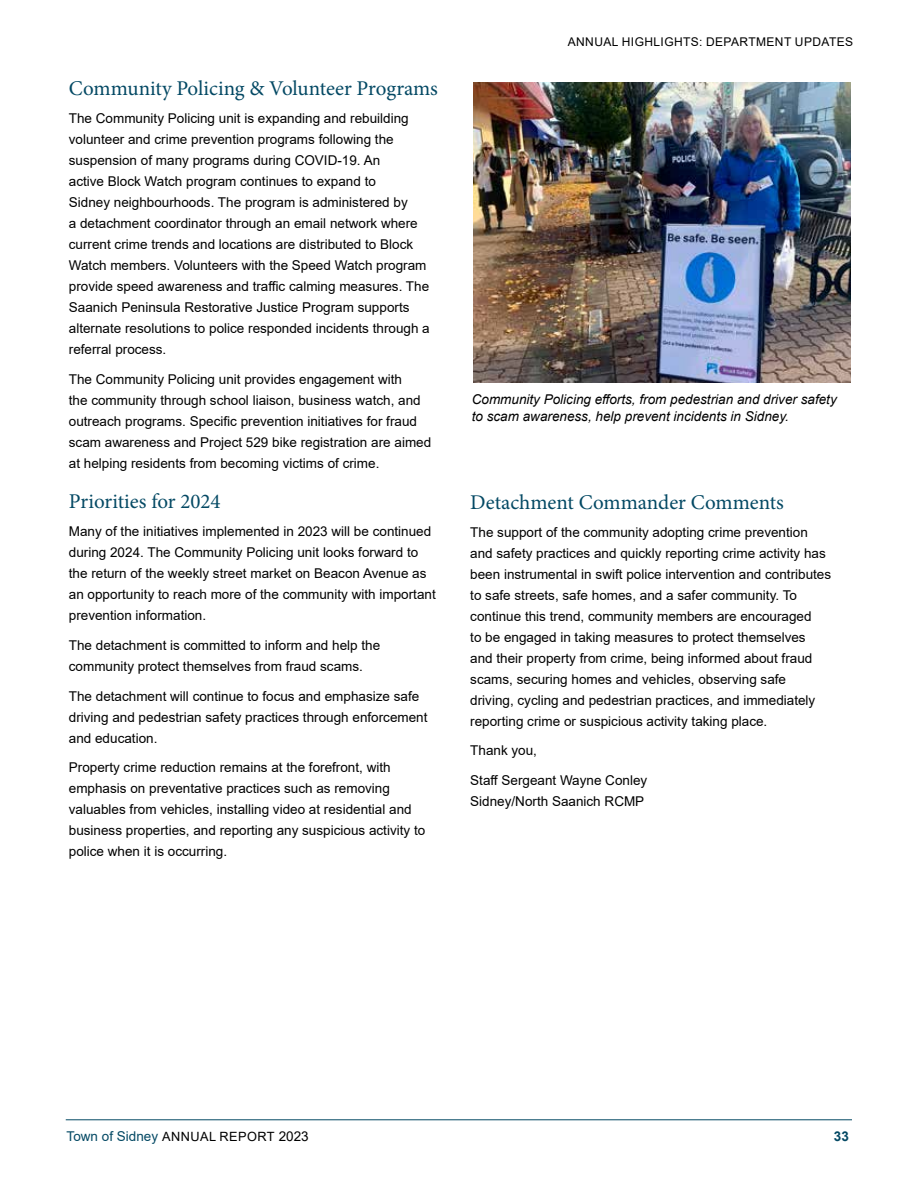
<style>
.page{position:relative;width:918px;height:1188px;background:#fff}
.page>*{position:absolute;margin:0;border:0;box-sizing:border-box;transform-origin:0 0}
.t1{font:21px "Minion Pro";color:#044964}
.t2{font:13.5px/21px "Arial";color:#000}
.t3{font:italic 13.5px/16.5px "Arial";color:#000}
.t4{font:13.5px "Arial";color:#044964}
.t5{font:700 13.5px "Arial";color:#044964}
.t6{font:12px "Arial";letter-spacing:.035em;color:#000}
.s1{font-size:12.75px;color:#000}
.s2{color:#000}
</style>
<div class="page">
<hr style="left:66px;top:1120px;width:786px;height:1px;background:#044964">
<img style="left:473px;top:82px;width:378px;height:301px">
<h1 class="t1" style="left:69px;top:75px;width:371px">Community Policing &amp; Volunteer Programs</h1>
<p class="t2" style="left:69px;top:108px;width:362px">The Community Policing unit is expanding and rebuilding volunteer and crime prevention programs following the suspension of many programs during COVID-19. An<br>active Block Watch program continues to expand to<br>Sidney neighbourhoods. The program is administered by<br>a detachment coordinator through an email network where current crime trends and locations are distributed to Block Watch members. Volunteers with the Speed Watch program provide speed awareness and traffic calming measures. The Saanich Peninsula Restorative Justice Program supports alternate resolutions to police responded incidents through a referral process.</p>
<p class="t2" style="left:69px;top:369px;width:364px">The Community Policing unit provides engagement with<br>the community through school liaison, business watch, and outreach programs. Specific prevention initiatives for fraud scam awareness and Project 529 bike registration are aimed at helping residents from becoming victims of crime.</p>
<h1 class="t1" style="left:69px;top:488px;width:153px">Priorities for 2024</h1>
<p class="t2" style="left:69px;top:521px;width:368px">Many of the initiatives implemented in 2023 will be continued during 2024. The Community Policing unit looks forward to the return of the weekly street market on Beacon Avenue as an opportunity to reach more of the community with important prevention information.</p>
<p class="t2" style="left:69px;top:635px;width:313px">The detachment is committed to inform and help the community protect themselves from fraud scams.</p>
<p class="t2" style="left:69px;top:685px;width:360px">The detachment will continue to focus and emphasize safe driving and pedestrian safety practices through enforcement and education.</p>
<p class="t2" style="left:69px;top:757px;width:358px">Property crime reduction remains at the forefront, with emphasis on preventative practices such as removing valuables from vehicles, installing video at residential and business properties, and reporting any suspicious activity to police when it is occurring.</p>
<p class="t6" style="left:568px;top:33px;width:63px">ANNUAL highlights</p>
<p class="t6" style="left:699px;top:33px;width:156px">: DEPARTMENT UPDATES</p>
<p class="t3" style="left:472px;top:392px;width:367px">Community Policing efforts, from pedestrian and driver safety to scam awareness, help prevent incidents in Sidney.</p>
<h1 class="t1" style="left:470px;top:488px;width:315px">Detachment Commander Comments</h1>
<p class="t2" style="left:470px;top:521px;width:362px">The support of the community adopting crime prevention and safety practices and quickly reporting crime activity has been instrumental in swift police intervention and contributes to safe streets, safe homes, and a safer community. To continue this trend, community members are encouraged<br>to be engaged in taking measures to protect themselves and their property from crime, being informed about fraud scams, securing homes and vehicles, observing safe driving, cycling and pedestrian practices, and immediately reporting crime or suspicious activity taking place.</p>
<p class="t2" style="left:470px;top:736px;width:179px;line-height:29.7px">Thank you,<br>Staff Sergeant Wayne Conley</p>
<p class="t2" style="left:470px;top:791px;width:176px">Sidney/North Saanich RCMP</p>
<p class="t4" style="left:67px;top:1127px;width:244px">Town of Sidney <span class="s1">ANNUAL REPORT</span> <span class="s2">2023</span></p>
<p class="t5" style="left:834px;top:1127px;width:17px">33</p>
</div>
